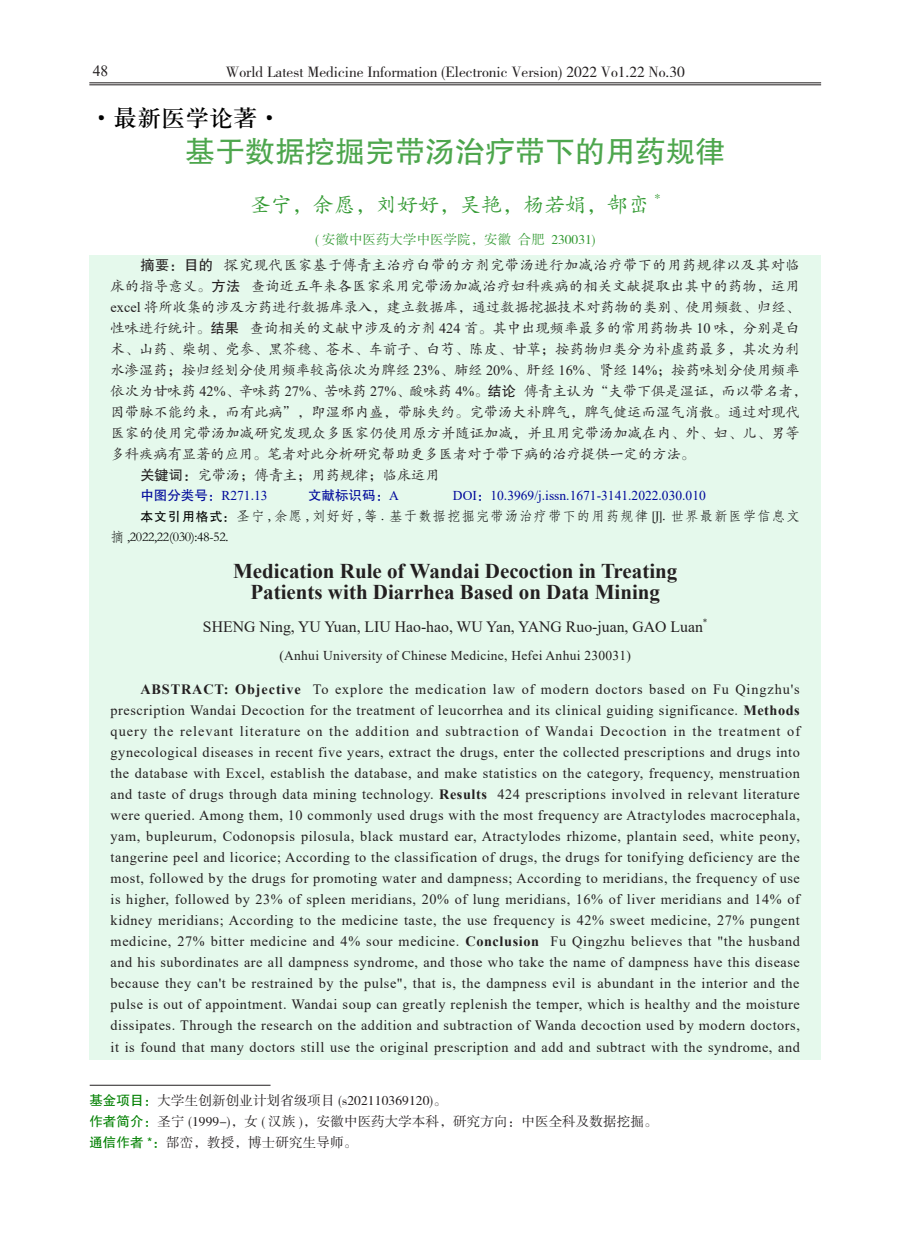
<style>
.page{position:relative;width:919px;height:1238px;background:#fff}
.page>*{position:absolute;margin:0;border:0;box-sizing:border-box;transform-origin:0 0}
.大标题{font:30px "FZHTK GBK1 0";color:#4da64d}
.栏目{font:24px "H Ya 3 gj";color:#000}
.英-标题{font:700 21px/21px "Times New Roman";color:#231f20;text-align:center}
.作者{font:21px "FZKTK GBK1 0";color:#339a33}
.英-作者{font:15.75px "Times New Roman";color:#231f20}
.t1{font:15.45px "FZSSJW GB1 0";color:#231f20}
.t2{font:15.45px "Times New Roman";color:#231f20}
.英-摘要{font:14.25px/21px "Times New Roman";letter-spacing:.04em;color:#231f20;text-align:justify}
.摘要{font:14.25px/21px "FZKTK GBK1 0";letter-spacing:.01em;color:#231f20}
.作者简介{font:13.5px "FZSSK GBK1 0";letter-spacing:.01em;color:#231f20}
.参考格式{font:13.5px/21px "ST Fangsong";letter-spacing:.07em;color:#000}
.中图分类号{font:13.5px "Times New Roman";color:#00099b}
.英-地址{font:13.5px "Times New Roman";letter-spacing:.02em;color:#231f20}
.地址{font:13.5px "FZSSK GBK1 0";color:#339a33}
.作者-2{font:12.3px "FZSSK GBK1 0";color:#339a33}
.英-作者-2{font:9.15px "Times New Roman";color:#231f20}
.s1{font-family:"FZHTK GBK1 0"}
.s2{font-family:"FZSSJW GB1 0"}
.s3{font-family:"Times New Roman"}
.s4{font-family:"FZHTK GBK1 0";font-size:12.75px}
.s5{font-weight:700}
.s6{font-family:"FZHTK GBK1 0";color:#008000}
</style>
<div class="page">
<hr style="left:89px;top:82px;width:732px;height:1px;background:#231f20">
<hr style="left:89px;top:84px;width:732px;height:1px;background:#231f20">
<div style="left:89px;top:255px;width:732px;height:804px;background:#e5f9ec"></div>
<hr style="left:90px;top:1084px;width:180px;height:1px;background:#231f20">
<p class="t2" style="left:93px;top:60px;width:17px">48</p>
<p class="t1" style="left:226px;top:63px;width:460px">World Latest Medicine Information (Electronic Version) 2022 Vo1.22 No.30</p>
<p class="栏目" style="left:89px;top:106px;width:194px">·最新医学论著·</p>
<p class="大标题" style="left:185px;top:135px;width:541px">基于数据挖掘完带汤治疗带下的用药规律</p>
<p class="作者" style="left:250px;top:194px;width:400px">圣宁，余愿，刘好好，吴艳，杨若娟，郜峦</p>
<p class="作者-2" style="left:654px;top:191px;width:8px">*</p>
<p class="地址" style="left:315px;top:232px;width:282px">( 安徽中医药大学中医学院，安徽 合肥 230031)</p>
<p class="摘要" style="left:111px;top:255px;width:697px;text-indent:30px"><span class="s1">摘要：目的</span> 探究现代医家基于傅青主治疗白带的方剂完带汤进行加减治疗带下的用药规律以及其对临床的指导意义<span class="s2">。</span><span class="s1">方法</span> 查询近五年来各医家采用完带汤加减治疗妇科疾病的相关文献提取出其中的药物<span class="s2">，</span>运用<span class="s3">excel</span> 将所收集的涉及方药进行数据库录入<span class="s2">，</span>建立数据库<span class="s2">，</span>通过数据挖掘技术对药物的类别<span class="s2">、</span>使用频数<span class="s2">、</span>归经<span class="s2">、</span>性味进行统计<span class="s2">。</span><span class="s1">结果</span> 查询相关的文献中涉及的方剂 <span class="s3">424</span> 首<span class="s2">。</span>其中出现频率最多的常用药物共 <span class="s3">10</span> 味<span class="s2">，</span>分别是白术<span class="s2">、</span>山药<span class="s2">、</span>柴胡<span class="s2">、</span>党参<span class="s2">、</span>黑芥穗<span class="s2">、</span>苍术<span class="s2">、</span>车前子<span class="s2">、</span>白芍<span class="s2">、</span>陈皮<span class="s2">、</span>甘草<span class="s2">；</span>按药物归类分为补虚药最多<span class="s2">，</span>其次为利水渗湿药<span class="s2">；</span>按归经划分使用频率较高依次为脾经 <span class="s3">23%</span><span class="s2">、</span>肺经 <span class="s3">20%</span><span class="s2">、</span>肝经 <span class="s3">16%</span><span class="s2">、</span>肾经 <span class="s3">14%</span><span class="s2">；</span>按药味划分使用频率依次为甘味药 <span class="s3">42%</span><span class="s2">、</span>辛味药 <span class="s3">27%</span><span class="s2">、</span>苦味药 <span class="s3">27%</span><span class="s2">、</span>酸味药 <span class="s3">4%</span><span class="s2">。</span><span class="s1">结论</span> 傅青主认为<span class="s2">“</span>夫带下俱是湿证<span class="s2">，</span>而以带名者<span class="s2">，</span>因带脉不能约束<span class="s2">，</span>而有此病<span class="s2">”，</span>即湿邪内盛<span class="s2">，</span>带脉失约<span class="s2">。</span>完带汤大补脾气<span class="s2">，</span>脾气健运而湿气消散<span class="s2">。</span>通过对现代医家的使用完带汤加减研究发现众多医家仍使用原方并随证加减<span class="s2">，</span>并且用完带汤加减在内<span class="s2">、</span>外<span class="s2">、</span>妇<span class="s2">、</span>儿<span class="s2">、</span>男等多科疾病有显著的应用<span class="s2">。</span>笔者对此分析研究帮助更多医者对于带下病的治疗提供一定的方法<span class="s2">。</span></p>
<p class="摘要" style="left:140px;top:465px;width:301px"><span class="s1">关键词：</span>完带汤<span class="s2">；</span>傅青主<span class="s2">；</span>用药规律<span class="s2">；</span>临床运用</p>
<p class="中图分类号" style="left:140px;top:486px;width:567px"><span class="s1">中图分类号：</span>R271.13<span class="s1">　　　文献标识码：</span>A<span class="s1">　　　　</span>DOI<span class="s1">：</span>10.3969/j.issn.1671-3141.2022.030.010</p>
<p class="参考格式" style="left:111px;top:505px;width:690px;text-indent:30px"><span class="s4">本文引用格式：</span>圣宁 , 余愿 , 刘好好 , 等 . 基于数据挖掘完带汤治疗带下的用药规律 [J]. 世界最新医学信息文摘 ,2022,22(030):48-52.</p>
<p class="英-标题" style="left:233px;top:559px;width:446px">Medication Rule of Wandai Decoction in Treating<br>Patients with Diarrhea Based on Data Mining</p>
<p class="英-作者" style="left:203px;top:616px;width:501px">SHENG Ning, YU Yuan, LIU Hao-hao, WU Yan, YANG Ruo-juan, GAO Luan</p>
<p class="英-作者-2" style="left:703px;top:615px;width:6px">*</p>
<p class="英-地址" style="left:279px;top:646px;width:353px">(Anhui University of Chinese Medicine, Hefei Anhui 230031)</p>
<p class="英-摘要" style="left:111px;top:678px;width:691px;text-indent:30px"><span class="s5">ABSTRACT: Objective</span> To explore the medication law of modern doctors based on Fu Qingzhu's prescription Wandai Decoction for the treatment of leucorrhea and its clinical guiding significance. <span class="s5">Methods </span>query the relevant literature on the addition and subtraction of Wandai Decoction in the treatment of gynecological diseases in recent five years, extract the drugs, enter the collected prescriptions and drugs into the database with Excel, establish the database, and make statistics on the category, frequency, menstruation and taste of drugs through data mining technology. <span class="s5">Results</span> 424 prescriptions involved in relevant literature were queried. Among them, 10 commonly used drugs with the most frequency are Atractylodes macrocephala, yam, bupleurum, Codonopsis pilosula, black mustard ear, Atractylodes rhizome, plantain seed, white peony, tangerine peel and licorice; According to the classification of drugs, the drugs for tonifying deficiency are the most, followed by the drugs for promoting water and dampness; According to meridians, the frequency of use is higher, followed by 23% of spleen meridians, 20% of lung meridians, 16% of liver meridians and 14% of kidney meridians; According to the medicine taste, the use frequency is 42% sweet medicine, 27% pungent medicine, 27% bitter medicine and 4% sour medicine. <span class="s5">Conclusion</span> Fu Qingzhu believes that "the husband and his subordinates are all dampness syndrome, and those who take the name of dampness have this disease because they can't be restrained by the pulse", that is, the dampness evil is abundant in the interior and the pulse is out of appointment. Wandai soup can greatly replenish the temper, which is healthy and the moisture dissipates. Through the research on the addition and subtraction of Wanda decoction used by modern doctors, it is found that many doctors still use the original prescription and add and subtract with the syndrome, and</p>
<p class="作者简介" style="left:89px;top:1092px;width:359px"><span class="s6">基金项目：</span>大学生创新创业计划省级项目 (s202110369120)。</p>
<p class="作者简介" style="left:89px;top:1113px;width:569px"><span class="s6">作者简介：</span>圣宁 (1999-)，女 ( 汉族 )，安徽中医药大学本科，研究方向：中医全科及数据挖掘。</p>
<p class="作者简介" style="left:89px;top:1134px;width:269px"><span class="s6">通信作者 *：</span>郜峦，教授，博士研究生导师。</p>
</div>
